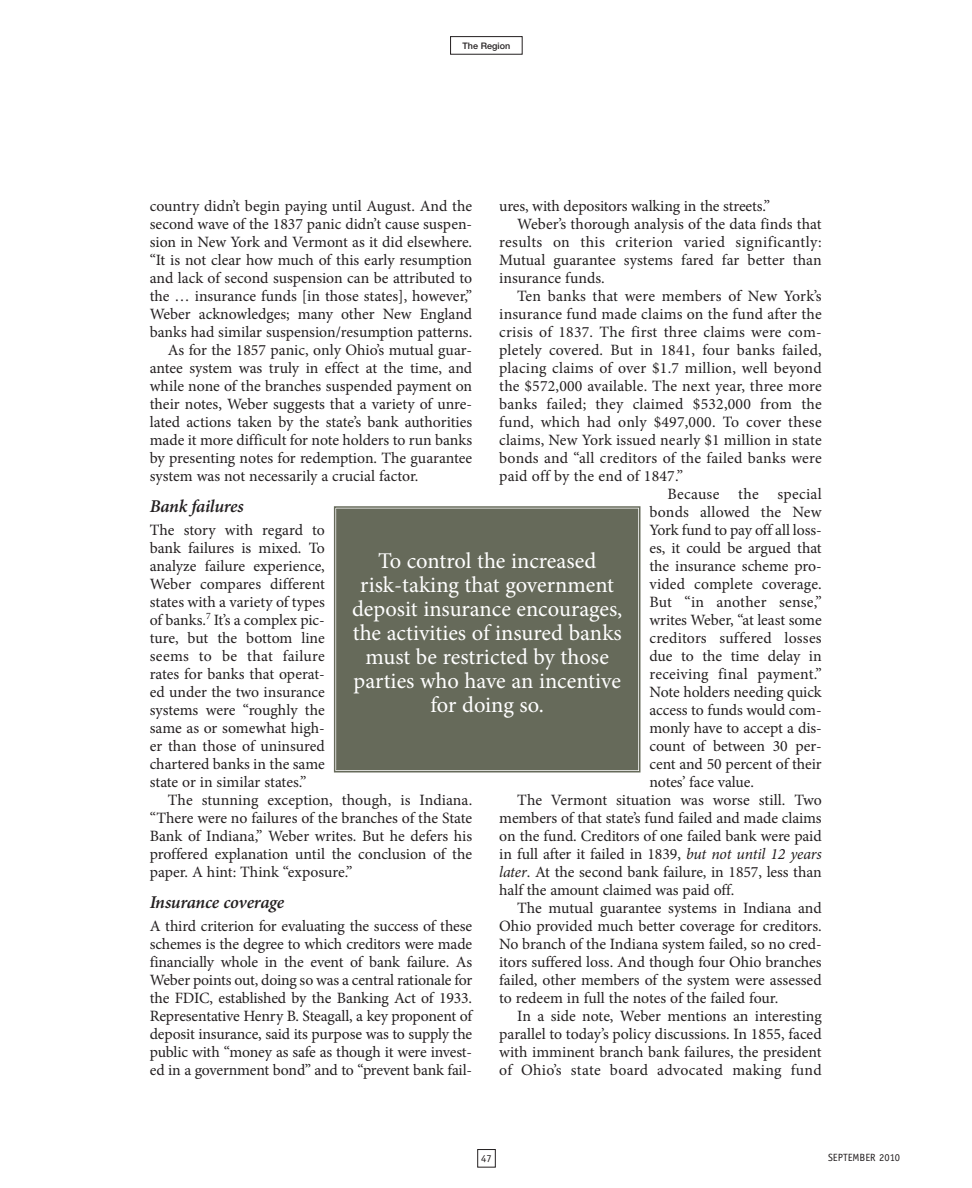
<style>
.page{position:relative;width:972px;height:1188px;background:#fff}
.page>*{position:absolute;margin:0;border:0;box-sizing:border-box;transform-origin:0 0}
.t1{font:22.5px/24px "Minion Pro";color:#fff;text-align:center}
.t2{font:italic 600 18px "Minion Pro";letter-spacing:-.02em;color:#231f20}
.t3{font:15.75px/18px "Minion Pro";color:#231f20;text-align:justify}
.t4{font:15.75px "Minion Pro";letter-spacing:.025em;color:#231f20}
.t5{font:15.75px "Minion Pro";letter-spacing:.02em;color:#231f20}
.t6{font:10.5px "Officina Sans";color:#231f20}
.t7{font:500 9px "Helvetica Neue";color:#231f20}
.s1{font-style:italic}
</style>
<div class="page">
<div style="left:450px;top:36px;width:72px;height:18px;border:1px solid #231f20"></div>
<div style="left:478px;top:1149px;width:18px;height:18px;border:1px solid #231f20"></div>
<div style="left:337px;top:509px;width:301px;height:261px;background:#666a5a"></div>
<div style="left:334px;top:506px;width:306px;height:266px;border:2px solid #666a5a"></div>
<div style="left:336px;top:509px;width:302px;height:261px;border:1px solid #666a5a"></div>
<p class="t7" style="left:463px;top:42px;width:49px">The Region</p>
<p class="t3" style="left:150px;top:198px;width:324px">country didn’t begin paying until August. And the</p>
<p class="t3" style="left:150px;top:216px;width:324px">second wave of the 1837 panic didn’t cause suspen-</p>
<p class="t3" style="left:150px;top:234px;width:324px">sion in New York and Vermont as it did elsewhere.</p>
<p class="t3" style="left:150px;top:252px;width:324px">“It is not clear how much of this early resumption</p>
<p class="t3" style="left:150px;top:270px;width:324px">and lack of second suspension can be attributed to</p>
<p class="t3" style="left:150px;top:288px;width:324px">the … insurance funds [in those states], however,”</p>
<p class="t3" style="left:150px;top:306px;width:324px">Weber acknowledges; many other New England</p>
<p class="t3" style="left:150px;top:324px;width:324px">banks had similar suspension/resumption patterns.</p>
<p class="t3" style="left:168px;top:342px;width:306px">As for the 1857 panic, only Ohio’s mutual guar-</p>
<p class="t3" style="left:150px;top:360px;width:324px">antee system was truly in effect at the time, and</p>
<p class="t3" style="left:150px;top:378px;width:324px">while none of the branches suspended payment on</p>
<p class="t3" style="left:150px;top:396px;width:324px">their notes, Weber suggests that a variety of unre-</p>
<p class="t3" style="left:150px;top:414px;width:324px">lated actions taken by the state’s bank authorities</p>
<p class="t3" style="left:150px;top:432px;width:324px">made it more difficult for note holders to run banks</p>
<p class="t3" style="left:150px;top:450px;width:324px">by presenting notes for redemption. The guarantee</p>
<p class="t3" style="left:150px;top:468px;width:270px">system was not necessarily a crucial factor.</p>
<p class="t2" style="left:150px;top:500px;width:96px">Bank failures</p>
<p class="t3" style="left:150px;top:522px;width:177px">The story with regard to bank failures is mixed. To analyze failure experience, Weber compares different states with a variety of types of banks.<sup>7</sup> It’s a complex pic&shy;ture, but the bottom line seems to be that failure rates for banks that operat&shy;ed under the two insurance systems were “roughly the same as or somewhat high&shy;er than those of uninsured chartered banks in the same state or in similar states.”</p>
<p class="t3" style="left:150px;top:792px;width:324px;text-indent:18px">The stunning exception, though, is Indiana. “There were no failures of the branches of the State Bank of Indiana,” Weber writes. But he defers his proffered explanation until the conclusion of the paper. A hint: Think “exposure.”</p>
<p class="t2" style="left:150px;top:896px;width:136px">Insurance coverage</p>
<p class="t3" style="left:150px;top:918px;width:324px">A third criterion for evaluating the success of these schemes is the degree to which creditors were made financially whole in the event of bank failure. As Weber points out, doing so was a central rationale for the FDIC, established by the Banking Act of 1933.<br>Representative Henry B. Steagall, a key proponent of deposit insurance, said its purpose was to supply the public with “money as safe as though it were invest&shy;ed in a government bond” and to “prevent bank fail-</p>
<p class="t3" style="left:499px;top:198px;width:272px">ures, with depositors walking in the streets.”</p>
<p class="t3" style="left:517px;top:216px;width:306px">Weber’s thorough analysis of the data finds that</p>
<p class="t4" style="left:499px;top:236px;width:324px">results on this criterion varied significantly:</p>
<p class="t3" style="left:499px;top:252px;width:324px">Mutual guarantee systems fared far better than</p>
<p class="t3" style="left:499px;top:270px;width:107px">insurance funds.</p>
<p class="t3" style="left:517px;top:288px;width:306px">Ten banks that were members of New York’s</p>
<p class="t3" style="left:499px;top:306px;width:324px">insurance fund made claims on the fund after the</p>
<p class="t3" style="left:499px;top:324px;width:324px">crisis of 1837. The first three claims were com-</p>
<p class="t3" style="left:499px;top:342px;width:324px">pletely covered. But in 1841, four banks failed,</p>
<p class="t3" style="left:499px;top:360px;width:324px">placing claims of over $1.7 million, well beyond</p>
<p class="t3" style="left:499px;top:378px;width:324px">the $572,000 available. The next year, three more</p>
<p class="t3" style="left:499px;top:396px;width:324px">banks failed; they claimed $532,000 from the</p>
<p class="t3" style="left:499px;top:414px;width:324px">fund, which had only $497,000. To cover these</p>
<p class="t3" style="left:499px;top:432px;width:324px">claims, New York issued nearly $1 million in state</p>
<p class="t3" style="left:499px;top:450px;width:324px">bonds and “all creditors of the failed banks were</p>
<p class="t3" style="left:499px;top:468px;width:185px">paid off by the end of 1847.”</p>
<p class="t5" style="left:667px;top:488px;width:156px">Because the special</p>
<p class="t3" style="left:649px;top:504px;width:174px">bonds allowed the New</p>
<p class="t3" style="left:649px;top:522px;width:174px">York fund to pay off all loss-</p>
<p class="t3" style="left:649px;top:540px;width:174px">es, it could be argued that</p>
<p class="t3" style="left:649px;top:558px;width:174px">the insurance scheme pro-</p>
<p class="t3" style="left:649px;top:576px;width:174px">vided complete coverage.</p>
<p class="t3" style="left:649px;top:594px;width:174px">But “in another sense,”</p>
<p class="t3" style="left:649px;top:612px;width:174px">writes Weber, “at least some</p>
<p class="t3" style="left:649px;top:630px;width:174px">creditors suffered losses</p>
<p class="t3" style="left:649px;top:648px;width:174px">due to the time delay in</p>
<p class="t3" style="left:649px;top:666px;width:174px">receiving final payment.”</p>
<p class="t3" style="left:649px;top:684px;width:174px">Note holders needing quick</p>
<p class="t3" style="left:649px;top:702px;width:174px">access to funds would com-</p>
<p class="t3" style="left:649px;top:720px;width:174px">monly have to accept a dis-</p>
<p class="t3" style="left:649px;top:738px;width:174px">count of between 30 per-</p>
<p class="t3" style="left:649px;top:756px;width:174px">cent and 50 percent of their</p>
<p class="t3" style="left:649px;top:774px;width:106px">notes’ face value.</p>
<p class="t3" style="left:517px;top:792px;width:306px">The Vermont situation was worse still. Two</p>
<p class="t3" style="left:499px;top:810px;width:324px">members of that state’s fund failed and made claims</p>
<p class="t3" style="left:499px;top:828px;width:324px">on the fund. Creditors of one failed bank were paid</p>
<p class="t3" style="left:499px;top:846px;width:324px">in full after it failed in 1839, <span class="s1">but not until 12 years</span></p>
<p class="t3" style="left:499px;top:864px;width:324px"><span class="s1">later</span>. At the second bank failure, in 1857, less than</p>
<p class="t3" style="left:499px;top:882px;width:237px">half the amount claimed was paid off.</p>
<p class="t3" style="left:517px;top:900px;width:306px">The mutual guarantee systems in Indiana and</p>
<p class="t3" style="left:499px;top:918px;width:324px">Ohio provided much better coverage for creditors.</p>
<p class="t3" style="left:499px;top:936px;width:324px">No branch of the Indiana system failed, so no cred-</p>
<p class="t3" style="left:499px;top:954px;width:324px">itors suffered loss. And though four Ohio branches</p>
<p class="t3" style="left:499px;top:972px;width:324px">failed, other members of the system were assessed</p>
<p class="t3" style="left:499px;top:990px;width:281px">to redeem in full the notes of the failed four.</p>
<p class="t3" style="left:517px;top:1008px;width:306px">In a side note, Weber mentions an interesting</p>
<p class="t3" style="left:499px;top:1026px;width:324px">parallel to today’s policy discussions. In 1855, faced</p>
<p class="t3" style="left:499px;top:1044px;width:324px">with imminent branch bank failures, the president</p>
<p class="t3" style="left:499px;top:1062px;width:324px">of Ohio’s state board advocated making fund</p>
<h1 class="t1" style="left:352px;top:550px;width:272px">To control the increased risk-taking that government deposit insurance encourages, the activities of insured banks must be restricted by those parties who have an incentive for doing so.</h1>
<p class="t6" style="left:481px;top:1154px;width:12px">47</p>
<p class="t6" style="left:828px;top:1154px;width:74px">SEPTEMBER 2010</p>
</div>
